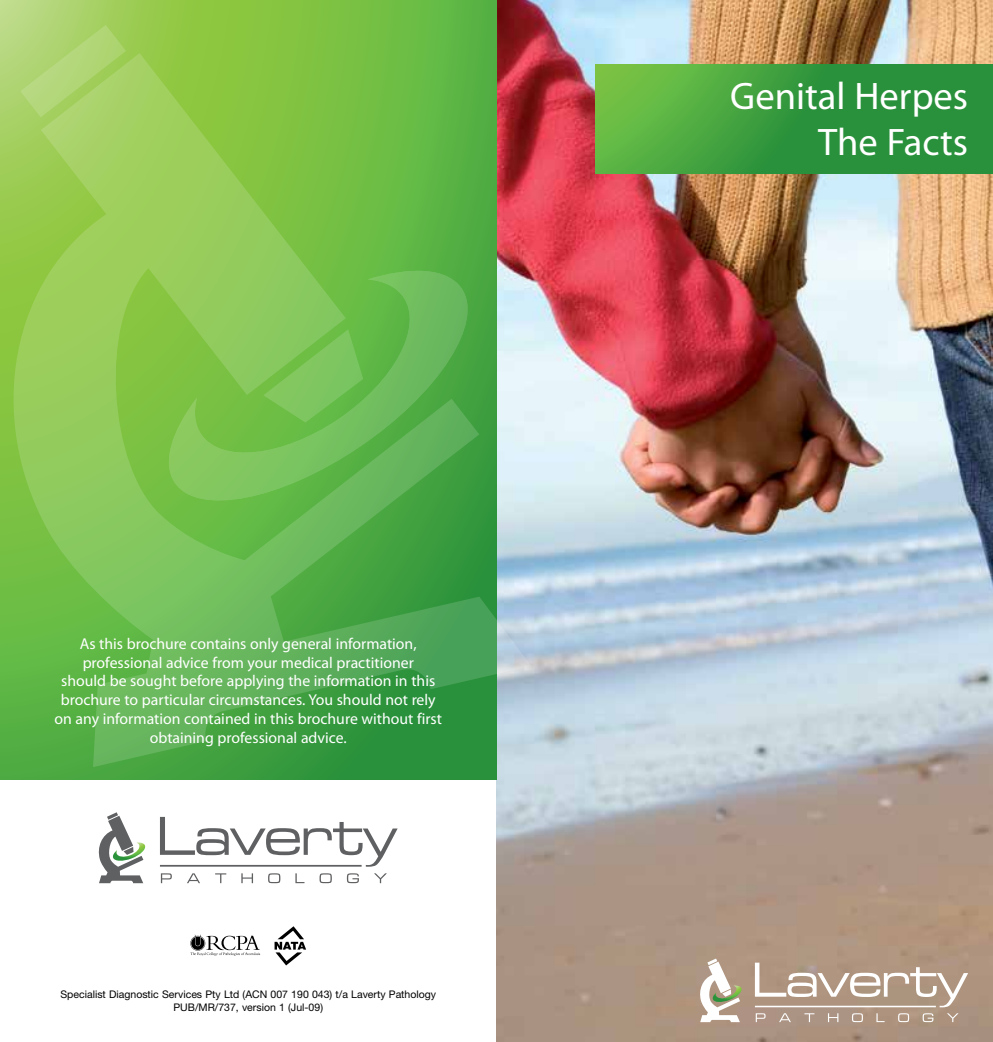
<style>
.page{position:relative;width:993px;height:1042px;background:#fff}
.page>*{position:absolute;margin:0;border:0;box-sizing:border-box;transform-origin:0 0}
.t1{font:38.5px/46.2px "Myriad Pro";color:#fff;text-align:right}
.t2{font:15.75px/18.9px "Myriad Pro";color:#fff;text-align:center}
.t3{font:10.5px/12.6px "Helvetica Neue";color:#000;text-align:center}
</style>
<div class="page">
<img style="left:496px;top:0;width:496px;height:1042px">
<svg style="left:595px;top:64px;width:397px;height:110px;background:#3d9e3e"></svg>
<svg style="left:0;top:0;width:496px;height:779px;background:#70b84a"></svg>
<svg style="left:0;top:25px;width:531px;height:742px;background:#79b955"></svg>
<svg style="left:161px;top:266px;width:323px;height:250px;background:#6fbc51"></svg>
<svg style="left:98px;top:812px;width:48px;height:71px"></svg>
<svg style="left:160px;top:817px;width:237px;height:66px"></svg>
<svg style="left:274px;top:926px;width:32px;height:39px"></svg>
<svg style="left:190px;top:935px;width:70px;height:21px"></svg>
<svg style="left:697px;top:958px;width:45px;height:64px"></svg>
<svg style="left:754px;top:962px;width:213px;height:60px;background:#bca796"></svg>
<p class="t2" style="left:54px;top:634px;width:389px">As this brochure contains only general information, professional advice from your medical practitioner<br>should be sought before applying the information in this brochure to particular circumstances. You should not rely on any information contained in this brochure without first obtaining professional advice.</p>
<p class="t3" style="left:60px;top:988px;width:377px">Specialist Diagnostic Services Pty Ltd (ACN 007 190 043) t/a Laverty Pathology<br>PUB/MR/737, version 1 (Jul-09)</p>
<h1 class="t1" style="left:730px;top:74px;width:239px">Genital Herpes<br>The Facts</h1>
</div>
